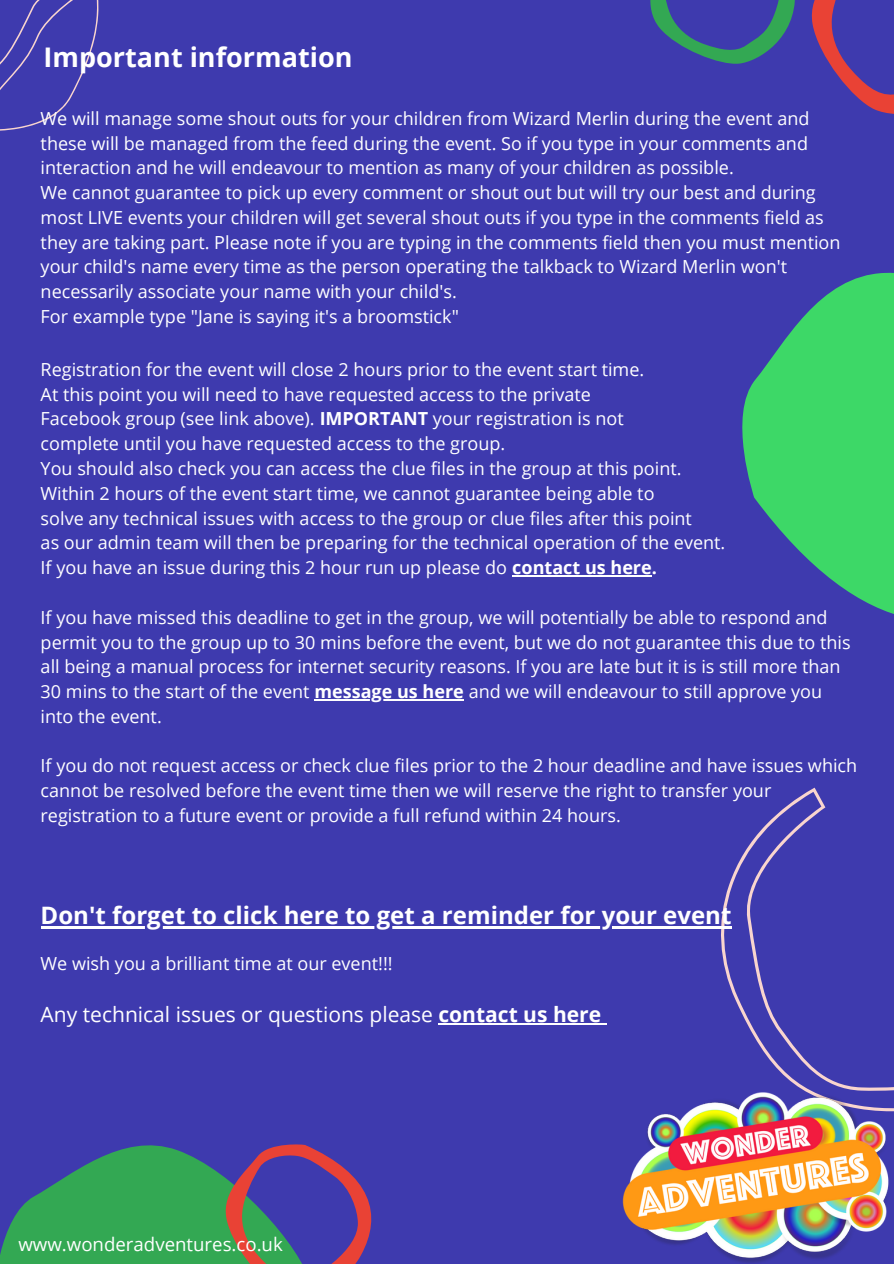
<style>
.page{position:relative;width:894px;height:1264px;background:#fff}
.page>*{position:absolute;margin:0;border:0;box-sizing:border-box;transform-origin:0 0}
.t1{font:700 27px "Open Sans";color:#fff}
.t2{font:700 24px "Open Sans";color:#fff}
.t3{font:21px "Open Sans";color:#fff}
.t4{font:18.6px "Open Sans";color:#fff}
.t5{font:18px/24.8px "Open Sans";color:#fff}
.s1{font-weight:700}
</style>
<div class="page">
<div style="left:0;top:0;width:893px;height:1263px;background:#3e3aae"></div>
<svg style="left:0;top:1145px;width:204px;height:118px;fill:#33a853"></svg>
<svg style="left:642px;top:787px;width:184px;height:265px"></svg>
<svg style="left:204px;top:1144px;width:168px;height:119px"></svg>
<svg style="left:742px;top:272px;width:151px;height:342px;fill:#3dd867"></svg>
<svg style="left:0;top:0;width:99px;height:131px"></svg>
<img style="left:622px;top:1052px;width:271px;height:211px">
<hr style="left:438px;top:1023px;width:163px;height:1px;background:#fff">
<svg style="left:650px;top:0;width:243px;height:114px"></svg>
<hr style="left:512px;top:575px;width:139px;height:1px;background:#fff">
<hr style="left:314px;top:699px;width:150px;height:1px;background:#fff">
<hr style="left:41px;top:926px;width:690px;height:2px;background:#fff">
<h1 class="t1" style="left:44px;top:39px;width:310px">Important information</h1>
<p class="t5" style="left:41px;top:105px;width:801px">We will manage some shout outs for your children from Wizard Merlin during the event and these will be managed from the feed during the event. So if you type in your comments and interaction and he will endeavour to mention as many of your children as possible.<br>We cannot guarantee to pick up every comment or shout out but will try our best and during most LIVE events your children will get several shout outs if you type in the comments field as they are taking part. Please note if you are typing in the comments field then you must mention your child's name every time as the person operating the talkback to Wizard Merlin won't necessarily associate your name with your child's.<br>For example type "Jane is saying it's a broomstick"</p>
<p class="t5" style="left:41px;top:356px;width:686px">Registration for the event will close 2 hours prior to the event start time.<br>At this point you will need to have requested access to the private<br>Facebook group (see link above). <span class="s1">IMPORTANT</span> your registration is not<br>complete until you have requested access to the group.<br>You should also check you can access the clue files in the group at this point.<br>Within 2 hours of the event start time, we cannot guarantee being able to<br>solve any technical issues with access to the group or clue files after this point<br>as our admin team will then be preparing for the technical operation of the event.<br>If you have an issue during this 2 hour run up please do <span class="s1">contact us here.</span></p>
<p class="t5" style="left:41px;top:604px;width:811px">If you have missed this deadline to get in the group, we will potentially be able to respond and permit you to the group up to 30 mins before the event, but we do not guarantee this due to this all being a manual process for internet security reasons. If you are late but it is is still more than 30 mins to the start of the event <span class="s1">message us here</span> and we will endeavour to still approve you into the event.</p>
<p class="t5" style="left:41px;top:753px;width:817px">If you do not request access or check clue files prior to the 2 hour deadline and have issues which cannot be resolved before the event time then we will reserve the right to transfer your registration to a future event or provide a full refund within 24 hours.</p>
<h2 class="t2" style="left:41px;top:898px;width:692px">Don't forget to click here to get a reminder for your event</h2>
<p class="t5" style="left:41px;top:951px;width:353px">We wish you a brilliant time at our event!!!</p>
<p class="t3" style="left:41px;top:999px;width:562px">Any technical issues or questions please <span class="s1">contact us here</span></p>
<p class="t4" style="left:18px;top:1230px;width:266px">www.wonderadventures.co.uk</p>
</div>
